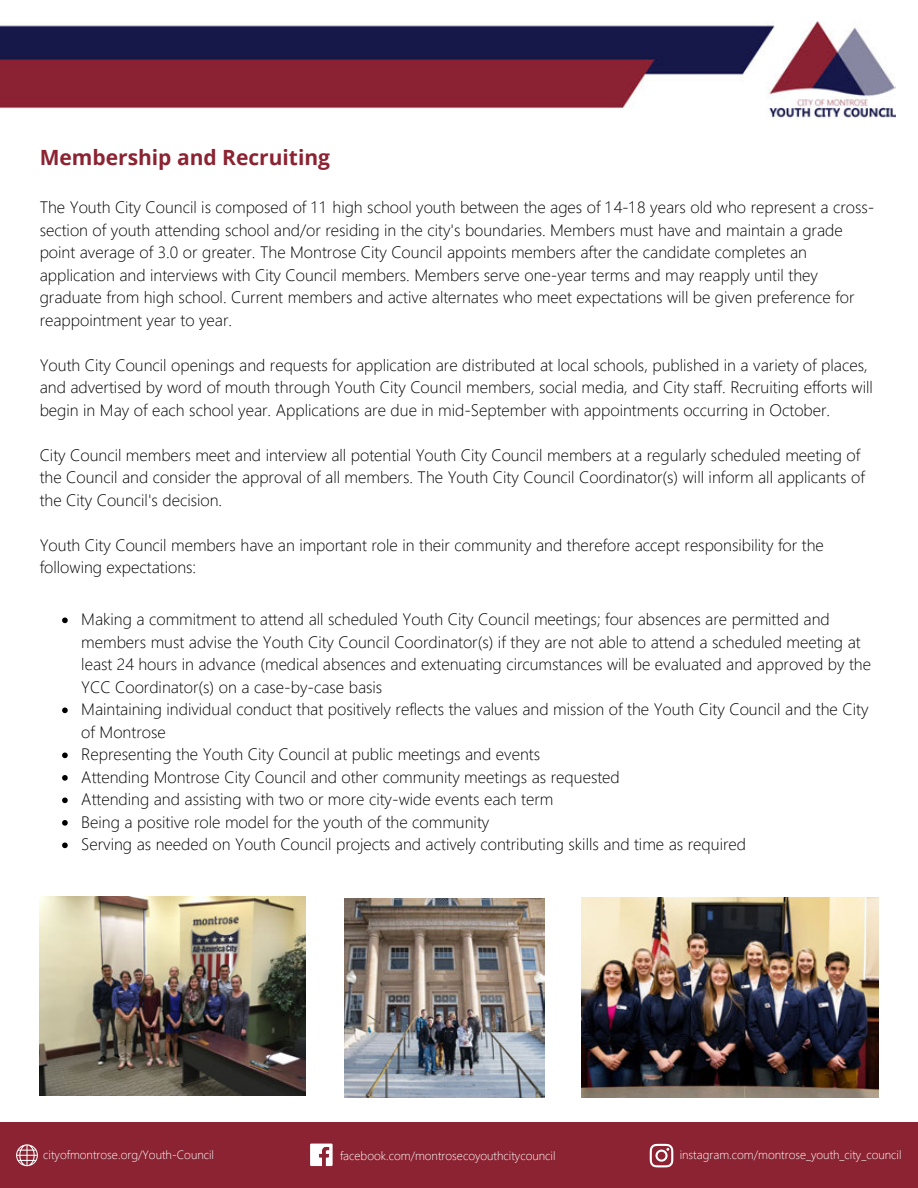
<style>
.page{position:relative;width:918px;height:1188px;background:#fff}
.page>*{position:absolute;margin:0;border:0;box-sizing:border-box;transform-origin:0 0}
.t1{font:700 21px "Open Sans";color:#8b2332}
.t2{font:300 16.5px/22.5px "Segoe UI";color:#000}
.t3{font:300 12px "Segoe UI";color:#fff}
</style>
<div class="page">
<img style="left:0;top:21px;width:896px;height:97px">
<img style="left:581px;top:897px;width:297px;height:201px">
<img style="left:345px;top:898px;width:199px;height:199px">
<svg style="left:62px;top:618px;width:6px;height:5px"></svg>
<svg style="left:62px;top:708px;width:6px;height:5px"></svg>
<svg style="left:62px;top:753px;width:6px;height:5px"></svg>
<svg style="left:62px;top:775px;width:6px;height:6px"></svg>
<svg style="left:62px;top:798px;width:6px;height:5px"></svg>
<svg style="left:62px;top:820px;width:6px;height:6px"></svg>
<svg style="left:62px;top:843px;width:6px;height:5px"></svg>
<img style="left:40px;top:897px;width:265px;height:199px">
<div style="left:0;top:1122px;width:918px;height:66px;background:#8b2332"></div>
<svg style="left:310px;top:1144px;width:23px;height:22px"></svg>
<svg style="left:650px;top:1144px;width:23px;height:23px"></svg>
<svg style="left:16px;top:1144px;width:22px;height:22px"></svg>
<p class="t1" style="left:40px;top:143px;width:292px">Membership and Recruiting</p>
<p class="t2" style="left:40px;top:194px;width:836px">The Youth City Council is composed of 1 1 high school youth between the ages of 1 4-1 8 years old who represent a cross&shy;section of youth attending school and/or residing in the city's boundaries. Members must have and maintain a grade point average of 3.0 or greater. The Montrose City Council appoints members after the candidate completes an application and interviews with City Council members. Members serve one-year terms and may reapply until they graduate from high school. Current members and active alternates who meet expectations will be given preference for reappointment year to year.</p>
<p class="t2" style="left:40px;top:352px;width:835px">Youth City Council openings and requests for application are distributed at local schools, published in a variety of places, and advertised by word of mouth through Youth City Council members, social media, and City staff. Recruiting efforts will begin in May of each school year. Applications are due in mid-September with appointments occurring in October.</p>
<p class="t2" style="left:40px;top:442px;width:827px">City Council members meet and interview all potential Youth City Council members at a regularly scheduled meeting of the Council and consider the approval of all members. The Youth City Council Coordinator(s) will inform all applicants of the City Council's decision.</p>
<p class="t2" style="left:40px;top:532px;width:786px">Youth City Council members have an important role in their community and therefore accept responsibility for the following expectations:</p>
<p class="t2" style="left:81px;top:607px;width:791px">Making a commitment to attend all scheduled Youth City Council meetings; four absences are permitted and members must advise the Youth City Council Coordinator(s) if they are not able to attend a scheduled meeting at least 24 hours in advance (medical absences and extenuating circumstances will be evaluated and approved by the YCC Coordinator(s) on a case-by-case basis<br>Maintaining individual conduct that positively reflects the values and mission of the Youth City Council and the City of Montrose<br>Representing the Youth City Council at public meetings and events<br>Attending Montrose City Council and other community meetings as requested<br>Attending and assisting with two or more city-wide events each term<br>Being a positive role model for the youth of the community<br>Serving as needed on Youth Council projects and actively contributing skills and time as required</p>
<p class="t3" style="left:43px;top:1144px;width:172px">cityofmontrose.org/Youth-Council</p>
<p class="t3" style="left:340px;top:1144px;width:217px">facebook.com/montrosecoyouthcitycouncil</p>
<p class="t3" style="left:680px;top:1144px;width:223px">instagram.com/montrose_youth_city_council</p>
</div>
